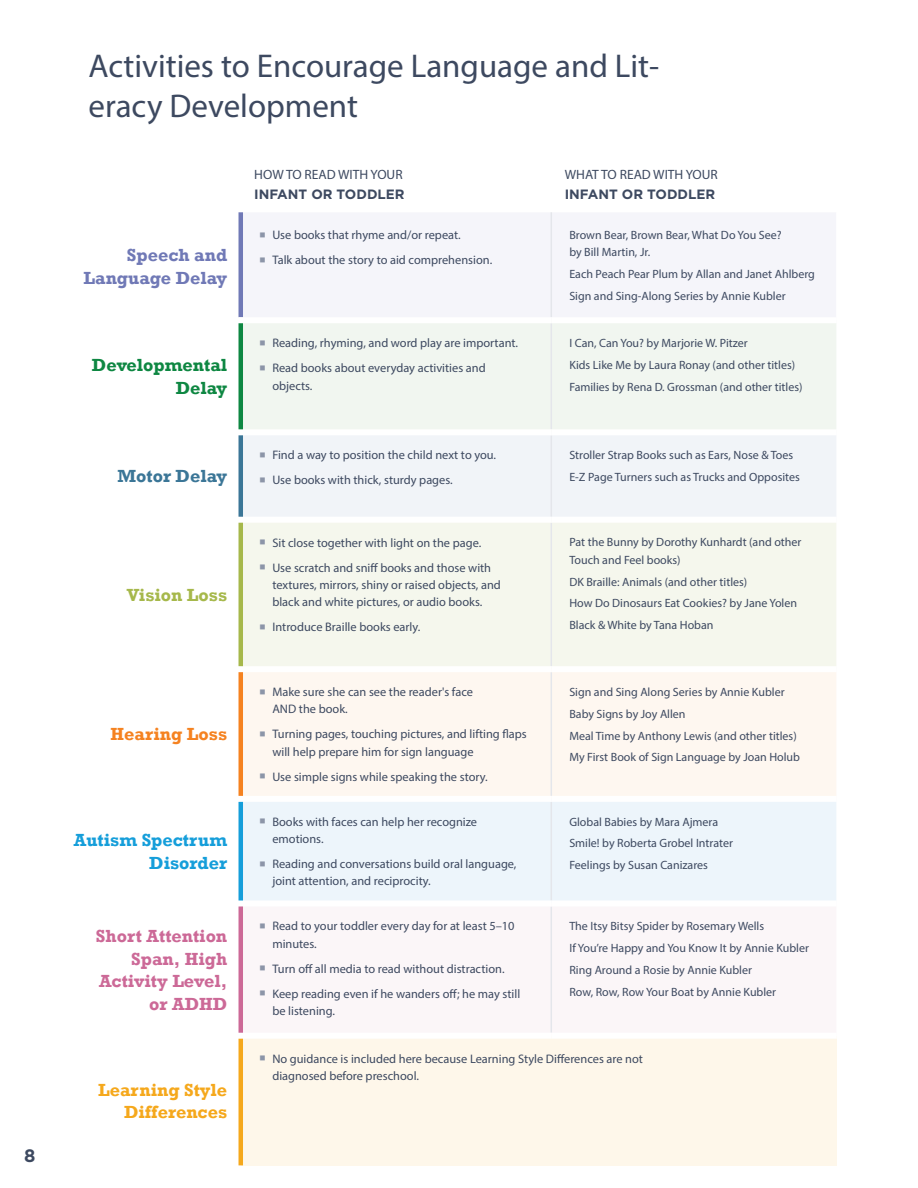
<style>
.page{position:relative;width:918px;height:1188px;background:#fff}
.page>*{position:absolute;margin:0;border:0;box-sizing:border-box;transform-origin:0 0}
.headers{font:33px/39.6px "Myriad Pro";color:#3d4960}
.body{font:700 18px/22.5px "Rockwell";color:#cc6997;text-align:right}
.body-2{font:700 18px/22.5px "Rockwell";color:#f5a81c;text-align:right}
.Table_Disabilites{font:700 18px/22.5px "Rockwell";color:#7079b6;text-align:right}
.body-3{font:700 18px/22.5px "Rockwell";color:#159eda;text-align:right}
.Table_Disabilites-2{font:700 18px/22.5px "Rockwell";color:#0e8742;text-align:right}
.body-4{font:700 18px "Rockwell";color:#f58220}
.Table_Disabilites-3{font:700 18px "Rockwell";color:#3b7697}
.body-5{font:700 18px "Rockwell";color:#a6b84b}
.disability_name_smal{font:700 18px "Gotham";color:#3d4960}
.Table_headers{font:13.5px/19.5px "Myriad Pro";color:#3d4960}
.t1{font:12.3px/17.2px "Myriad Pro";color:#3d4960}
.Table_book_title{font:12px/17.2px "Myriad Pro";color:#3d4960}
.s1{font-family:"Gotham";font-weight:700}
</style>
<div class="page">
<div style="left:243px;top:212px;width:310px;height:105px;background:#f5f5fa"></div>
<div style="left:243px;top:323px;width:593px;height:106px;background:#f1f6f0"></div>
<div style="left:243px;top:435px;width:593px;height:82px;background:#f1f4f8"></div>
<div style="left:243px;top:523px;width:593px;height:143px;background:#f5f7ed"></div>
<div style="left:243px;top:672px;width:593px;height:124px;background:#fef7f0"></div>
<div style="left:243px;top:802px;width:593px;height:98px;background:#edf5fb"></div>
<div style="left:241px;top:1036px;width:595px;height:129px;background:#fef7ea"></div>
<hr style="left:239px;top:212px;width:4px;height:105px;background:#7079b6">
<hr style="left:551px;top:212px;width:1px;height:105px;background:#e4e6eb">
<hr style="left:551px;top:323px;width:1px;height:106px;background:#e4e6eb">
<hr style="left:551px;top:435px;width:1px;height:82px;background:#e4e6eb">
<hr style="left:551px;top:523px;width:1px;height:143px;background:#e4e6eb">
<hr style="left:551px;top:672px;width:1px;height:124px;background:#e4e6eb">
<hr style="left:551px;top:802px;width:1px;height:98px;background:#e4e6eb">
<hr style="left:551px;top:906px;width:1px;height:127px;background:#e4e6eb">
<div style="left:239px;top:1033px;width:312px;height:6px;background:#fff"></div>
<div style="left:551px;top:1033px;width:285px;height:6px;background:#fff"></div>
<hr style="left:239px;top:323px;width:4px;height:106px;background:#0e8742">
<hr style="left:239px;top:435px;width:4px;height:82px;background:#3b7697">
<hr style="left:239px;top:523px;width:4px;height:143px;background:#a6b84b">
<hr style="left:239px;top:672px;width:4px;height:124px;background:#f58220">
<hr style="left:239px;top:802px;width:4px;height:98px;background:#159eda">
<hr style="left:239px;top:906px;width:4px;height:127px;background:#cc6997">
<hr style="left:239px;top:1039px;width:4px;height:126px;background:#f5a81c">
<svg style="left:260px;top:232px;width:5px;height:5px"></svg>
<svg style="left:260px;top:257px;width:5px;height:5px"></svg>
<svg style="left:260px;top:340px;width:5px;height:5px"></svg>
<svg style="left:260px;top:365px;width:5px;height:5px"></svg>
<svg style="left:260px;top:452px;width:5px;height:5px"></svg>
<svg style="left:260px;top:477px;width:5px;height:5px"></svg>
<svg style="left:260px;top:540px;width:5px;height:5px"></svg>
<svg style="left:260px;top:565px;width:5px;height:5px"></svg>
<svg style="left:260px;top:624px;width:5px;height:5px"></svg>
<svg style="left:260px;top:689px;width:5px;height:5px"></svg>
<svg style="left:260px;top:731px;width:5px;height:5px"></svg>
<svg style="left:260px;top:774px;width:5px;height:5px"></svg>
<svg style="left:260px;top:819px;width:5px;height:5px"></svg>
<svg style="left:260px;top:861px;width:5px;height:5px"></svg>
<p class="disability_name_smal" style="left:24px;top:1144px;width:13px">8</p>
<p class="headers" style="left:89px;top:46px;width:572px">Activities to Encourage Language and Lit&shy;eracy Development</p>
<p class="Table_Disabilites" style="left:84px;top:244px;width:145px">Speech and<br>Language Delay</p>
<p class="Table_Disabilites-2" style="left:92px;top:354px;width:137px">Developmental<br>Delay</p>
<p class="Table_Disabilites-3" style="left:118px;top:465px;width:111px">Motor Delay</p>
<p class="body-5" style="left:127px;top:584px;width:102px">Vision Loss</p>
<p class="body-4" style="left:111px;top:723px;width:118px">Hearing Loss</p>
<p class="body-3" style="left:74px;top:829px;width:155px">Autism Spectrum<br>Disorder</p>
<p class="Table_headers" style="left:254px;top:165px;width:152px">HOW TO READ WITH YOUR<br><span class="s1">INFANT OR TODDLER</span></p>
<p class="Table_headers" style="left:565px;top:165px;width:155px">WHAT TO READ WITH YOUR<br><span class="s1">INFANT OR TODDLER</span></p>
<p class="t1" style="left:272px;top:226px;width:190px">Use books that rhyme and/or repeat.</p>
<p class="t1" style="left:272px;top:251px;width:221px">Talk about the story to aid comprehension.</p>
<p class="t1" style="left:272px;top:334px;width:247px">Reading, rhyming, and word play are important.</p>
<p class="t1" style="left:272px;top:359px;width:215px">Read books about everyday activities and objects.</p>
<p class="t1" style="left:272px;top:446px;width:225px">Find a way to position the child next to you.</p>
<p class="t1" style="left:272px;top:471px;width:182px">Use books with thick, sturdy pages.</p>
<p class="t1" style="left:272px;top:534px;width:210px">Sit close together with light on the page.</p>
<p class="t1" style="left:272px;top:559px;width:230px">Use scratch and sniff books and those with textures, mirrors, shiny or raised objects, and black and white pictures, or audio books.</p>
<p class="t1" style="left:272px;top:618px;width:150px">Introduce Braille books early.</p>
<p class="t1" style="left:272px;top:683px;width:202px">Make sure she can see the reader's face<br>AND the book.</p>
<p class="t1" style="left:272px;top:726px;width:256px">Turning pages, touching pictures, and lifting flaps will help prepare him for sign language</p>
<p class="t1" style="left:272px;top:768px;width:217px">Use simple signs while speaking the story.</p>
<p class="t1" style="left:272px;top:813px;width:206px">Books with faces can help her recognize emotions.</p>
<p class="t1" style="left:272px;top:855px;width:246px">Reading and conversations build oral language, joint attention, and reciprocity.</p>
<p class="Table_book_title" style="left:569px;top:226px;width:214px">Brown Bear, Brown Bear, What Do You See? by Bill Martin, Jr.</p>
<p class="Table_book_title" style="left:569px;top:265px;width:247px">Each Peach Pear Plum by Allan and Janet Ahlberg</p>
<p class="Table_book_title" style="left:569px;top:287px;width:218px">Sign and Sing-Along Series by Annie Kubler</p>
<p class="Table_book_title" style="left:569px;top:334px;width:180px">I Can, Can You? by Marjorie W. Pitzer</p>
<p class="Table_book_title" style="left:569px;top:356px;width:227px">Kids Like Me by Laura Ronay (and other titles)</p>
<p class="Table_book_title" style="left:569px;top:378px;width:235px">Families by Rena D. Grossman (and other titles)</p>
<p class="Table_book_title" style="left:569px;top:446px;width:225px">Stroller Strap Books such as Ears, Nose &amp; Toes</p>
<p class="Table_book_title" style="left:569px;top:468px;width:232px">E-Z Page Turners such as Trucks and Opposites</p>
<p class="Table_book_title" style="left:569px;top:534px;width:234px">Pat the Bunny by Dorothy Kunhardt (and other<br>Touch and Feel books)</p>
<p class="Table_book_title" style="left:569px;top:573px;width:180px">DK Braille: Animals (and other titles)</p>
<p class="Table_book_title" style="left:569px;top:595px;width:229px">How Do Dinosaurs Eat Cookies? by Jane Yolen</p>
<p class="Table_book_title" style="left:569px;top:616px;width:146px">Black &amp; White by Tana Hoban</p>
<p class="Table_book_title" style="left:569px;top:683px;width:217px">Sign and Sing Along Series by Annie Kubler</p>
<p class="Table_book_title" style="left:569px;top:705px;width:118px">Baby Signs by Joy Allen</p>
<p class="Table_book_title" style="left:569px;top:727px;width:229px">Meal Time by Anthony Lewis (and other titles)</p>
<p class="Table_book_title" style="left:569px;top:749px;width:232px">My First Book of Sign Language by Joan Holub</p>
<p class="Table_book_title" style="left:569px;top:813px;width:150px">Global Babies by Mara Ajmera</p>
<p class="Table_book_title" style="left:569px;top:835px;width:165px">Smile! by Roberta Grobel Intrater</p>
<p class="Table_book_title" style="left:569px;top:856px;width:140px">Feelings by Susan Canizares</p>
<p class="body" style="left:96px;top:925px;width:133px">Short Attention<br>Span, High<br>Activity Level, or ADHD</p>
<p class="t1" style="left:272px;top:918px;width:244px">Read to your toddler every day for at least 5–10 minutes.</p>
<p class="t1" style="left:272px;top:960px;width:234px">Turn off all media to read without distraction.</p>
<p class="t1" style="left:272px;top:985px;width:249px">Keep reading even if he wanders off; he may still be listening.</p>
<p class="Table_book_title" style="left:569px;top:917px;width:196px">The Itsy Bitsy Spider by Rosemary Wells</p>
<p class="Table_book_title" style="left:569px;top:939px;width:241px">If You’re Happy and You Know It by Annie Kubler</p>
<p class="Table_book_title" style="left:569px;top:961px;width:184px">Ring Around a Rosie by Annie Kubler</p>
<p class="Table_book_title" style="left:569px;top:983px;width:208px">Row, Row, Row Your Boat by Annie Kubler</p>
<p class="body-2" style="left:98px;top:1078px;width:131px">Learning Style<br>Differences</p>
<p class="t1" style="left:272px;top:1050px;width:372px">No guidance is included here because Learning Style Differences are not diagnosed before preschool.</p>
</div>
